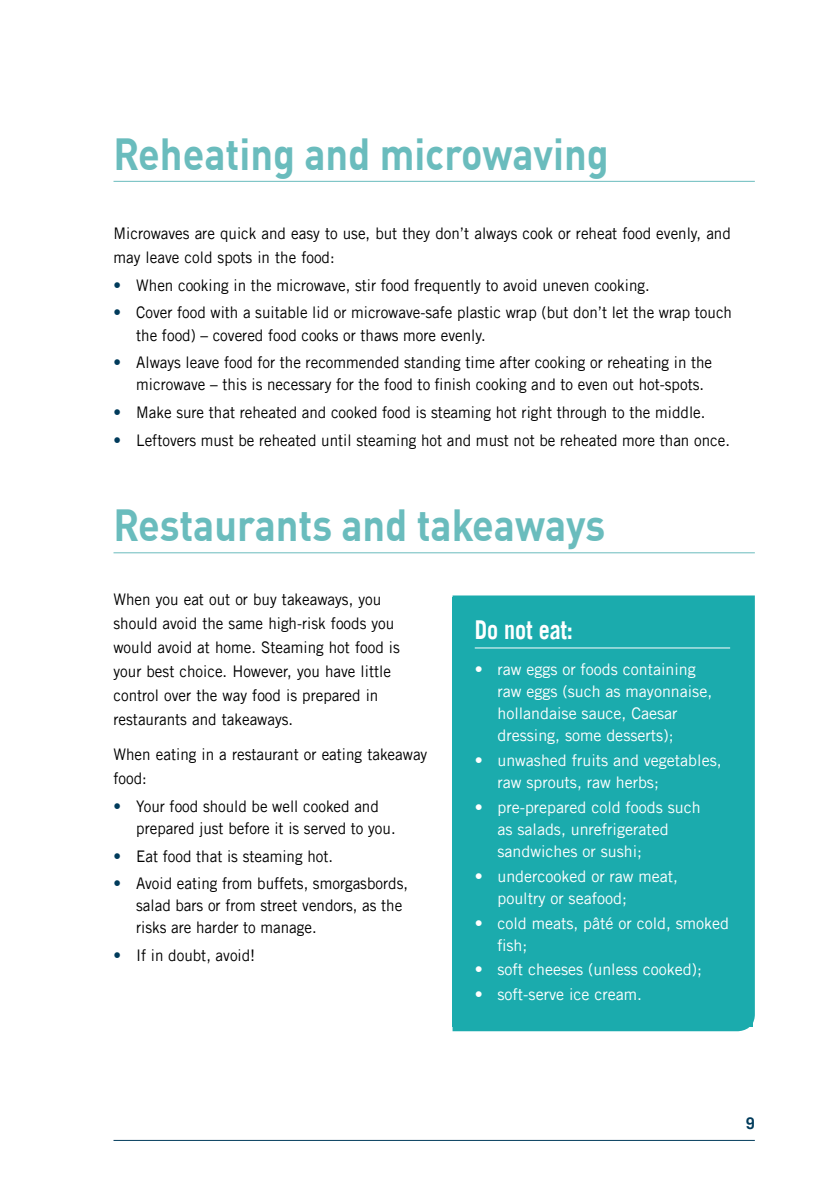
<style>
.page{position:relative;width:840px;height:1191px;background:#fff}
.page>*{position:absolute;margin:0;border:0;box-sizing:border-box;transform-origin:0 0}
.Heading_1{font:700 44px "DIN";color:#6abcbd;scale:.9 1}
.White_heading{font:700 26px "Trade Gothic LT Std";color:#fff;scale:.85 1}
.Body_text{font:16px/24px "Trade Gothic LT Std";color:#000;scale:.95 1}
.t1{font:16px/22px "Trade Gothic LT Std";color:#fff}
.t2{font:700 16px "Trade Gothic LT Std";color:#003b5b}
.s1{color:#003b5b}
</style>
<div class="page">
<hr style="left:113px;top:552px;width:641px;height:1px;background:#6abcbd">
<svg style="left:452px;top:595px;width:302px;height:436px;background:#29b0b2"></svg>
<div style="left:452px;top:597px;width:300px;height:429px;background:#1babad"></div>
<hr style="left:474px;top:647px;width:255px;height:1px;background:#fff">
<hr style="left:113px;top:181px;width:641px;height:1px;background:#6abcbd">
<hr style="left:113px;top:1140px;width:641px;height:1px;background:#003b5b">
<p class="Heading_1" style="left:113px;top:125px;width:551px">Reheating and microwaving</p>
<p class="Body_text" style="left:113px;top:221px;width:651px">Microwaves are quick and easy to use, but they don’t always cook or reheat food evenly, and may leave cold spots in the food:</p>
<p class="Body_text" style="left:113px;top:273px;width:565px"><span class="s1">•</span> When cooking in the microwave, stir food frequently to avoid uneven cooking.</p>
<p class="Body_text" style="left:136px;top:301px;width:628px;line-height:22px;text-indent:-23px"><span class="s1">•</span> Cover food with a suitable lid or microwave-safe plastic wrap (but don’t let the wrap touch the food) – covered food cooks or thaws more evenly.</p>
<p class="Body_text" style="left:136px;top:351px;width:607px;line-height:22px;text-indent:-23px"><span class="s1">•</span> Always leave food for the recommended standing time after cooking or reheating in the microwave – this is necessary for the food to finish cooking and to even out hot-spots.</p>
<p class="Body_text" style="left:113px;top:400px;width:624px"><span class="s1">•</span> Make sure that reheated and cooked food is steaming hot right through to the middle.</p>
<p class="Body_text" style="left:113px;top:427px;width:650px"><span class="s1">•</span> Leftovers must be reheated until steaming hot and must not be reheated more than once.</p>
<p class="Heading_1" style="left:113px;top:496px;width:547px">Restaurants and takeaways</p>
<p class="Body_text" style="left:113px;top:587px;width:303px">When you eat out or buy takeaways, you should avoid the same high-risk foods you would avoid at home. Steaming hot food is your best choice. However, you have little control over the way food is prepared in restaurants and takeaways.</p>
<p class="Body_text" style="left:113px;top:742px;width:332px">When eating in a restaurant or eating takeaway food:</p>
<p class="Body_text" style="left:136px;top:795px;width:274px;line-height:22px;text-indent:-23px"><span class="s1">•</span> Your food should be well cooked and prepared just before it is served to you.</p>
<p class="Body_text" style="left:113px;top:843px;width:232px"><span class="s1">•</span> Eat food that is steaming hot.</p>
<p class="Body_text" style="left:136px;top:872px;width:287px;line-height:22px;text-indent:-23px"><span class="s1">•</span> Avoid eating from buffets, smorgasbords, salad bars or from street vendors, as the risks are harder to manage.</p>
<p class="Body_text" style="left:113px;top:943px;width:151px"><span class="s1">•</span> If in doubt, avoid!</p>
<p class="White_heading" style="left:474px;top:613px;width:117px">Do not eat:</p>
<p class="t1" style="left:497px;top:658px;width:216px;text-indent:-23px">• raw eggs or foods containing raw eggs (such as mayonnaise, hollandaise sauce, Caesar dressing, some desserts);</p>
<p class="t1" style="left:497px;top:749px;width:225px;text-indent:-23px">• unwashed fruits and vegetables, raw sprouts, raw herbs;</p>
<p class="t1" style="left:497px;top:796px;width:205px;text-indent:-23px">• pre-prepared cold foods such as salads, unrefrigerated sandwiches or sushi;</p>
<p class="t1" style="left:497px;top:865px;width:182px;text-indent:-23px">• undercooked or raw meat, poultry or seafood;</p>
<p class="t1" style="left:497px;top:911px;width:233px;text-indent:-23px">• cold meats, pâté or cold, smoked fish;</p>
<p class="t1" style="left:474px;top:958px;width:229px">• soft cheeses (unless cooked);</p>
<p class="t1" style="left:474px;top:983px;width:169px">• soft-serve ice cream.</p>
<p class="t2" style="left:745px;top:1113px;width:10px">9</p>
</div>
